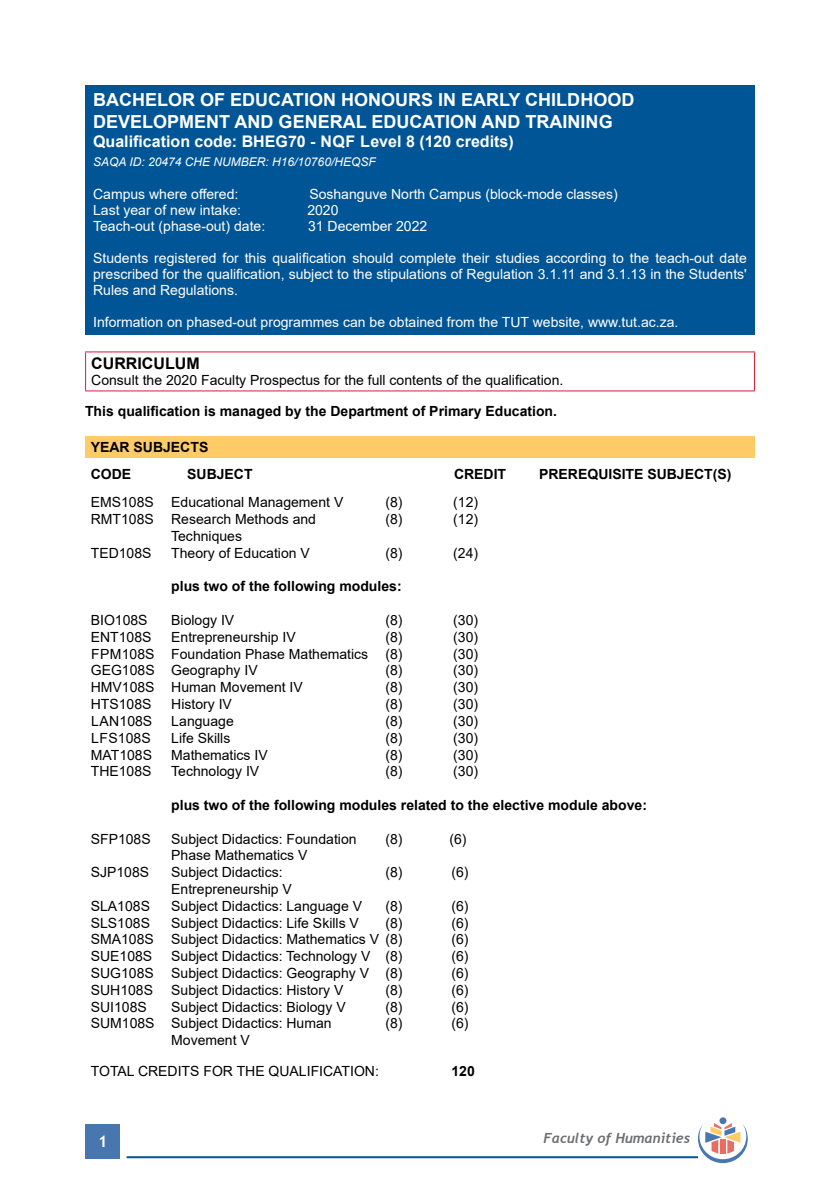
<style>
.page{position:relative;width:840px;height:1191px;background:#fff}
.page>*{position:absolute;margin:0;border:0;box-sizing:border-box;transform-origin:0 0}
.t1{font:700 18px/21.6px "Arial";color:#fff}
.t2{font:700 16px "Arial";color:#fff}
.t3{font:700 16px "Arial";color:#000}
.t4{font:700 16px "Trebuchet MS";color:#fff}
.t5{font:14px "Arial";color:#000}
.t6{font:14px/16px "Arial";color:#fff;text-align:justify}
.t7{font:700 14px/26.4px "Arial";color:#000}
.t8{font:italic 700 14px "Trebuchet";color:#6d6e71}
.t9{font:italic 12px "Arial";color:#fff}
</style>
<div class="page">
<div style="left:86px;top:1124px;width:34px;height:34px;background:#4777ae"></div>
<hr style="left:126px;top:1156px;width:571px;height:2px;background:#005596">
<div style="left:719px;top:1117px;width:7px;height:7px;background:#4777ae;border-radius:50%"></div>
<svg style="left:697px;top:1123px;width:50px;height:40px"></svg>
<div style="left:85px;top:85px;width:669px;height:250px;background:#005596"></div>
<hr style="left:85px;top:351px;width:669px;height:1px;background:#e31837">
<hr style="left:85px;top:352px;width:1px;height:38px;background:#e31837">
<hr style="left:753px;top:352px;width:1px;height:38px;background:#e31837">
<hr style="left:85px;top:390px;width:669px;height:1px;background:#e31837">
<div style="left:85px;top:436px;width:669px;height:22px;background:#ffcb66"></div>
<p class="t1" style="left:93px;top:89px;width:542px">BACHELOR OF EDUCATION HONOURS IN EARLY CHILDHOOD<br>DEVELOPMENT AND GENERAL EDUCATION AND TRAINING</p>
<p class="t2" style="left:93px;top:130px;width:422px">Qualification code: BHEG70 - NQF Level 8 (120 credits)</p>
<p class="t9" style="left:93px;top:154px;width:284px">SAQA ID: 20474 CHE NUMBER: H16/10760/HEQSF</p>
<p class="t6" style="left:93px;top:186px;width:147px">Campus where offered:</p>
<p class="t6" style="left:309px;top:186px;width:310px">Soshanguve North Campus (block-mode classes)</p>
<p class="t6" style="left:93px;top:202px;width:149px">Last year of new intake:</p>
<p class="t6" style="left:307px;top:202px;width:33px">2020</p>
<p class="t6" style="left:93px;top:218px;width:173px">Teach-out (phase-out) date:</p>
<p class="t6" style="left:308px;top:218px;width:121px">31 December 2022</p>
<p class="t6" style="left:93px;top:250px;width:655px">Students registered for this qualification should complete their studies according to the teach-out date prescribed for the qualification, subject to the stipulations of Regulation 3.1.11 and 3.1.13 in the Students' Rules and Regulations.</p>
<p class="t6" style="left:93px;top:314px;width:586px">Information on phased-out programmes can be obtained from the TUT website, www.tut.ac.za.</p>
<p class="t3" style="left:91px;top:352px;width:110px">CURRICULUM</p>
<p class="t5" style="left:91px;top:371px;width:473px">Consult the 2020 Faculty Prospectus for the full contents of the qualification.</p>
<p class="t7" style="left:85px;top:398px;width:473px">This qualification is managed by the Department of Primary Education.</p>
<p class="t7" style="left:91px;top:434px;width:119px">YEAR SUBJECTS<br>CODE</p>
<p class="t7" style="left:187px;top:460px;width:67px">SUBJECT</p>
<p class="t7" style="left:454px;top:460px;width:54px">CREDIT</p>
<p class="t7" style="left:539px;top:460px;width:194px">PREREQUISITE SUBJECT(S)</p>
<p class="t5" style="left:91px;top:493px;width:254px">EMS108S Educational Management V</p>
<p class="t5" style="left:385px;top:493px;width:19px">(8)</p>
<p class="t5" style="left:453px;top:493px;width:26px">(12)</p>
<p class="t5" style="left:91px;top:509px;width:227px">RMT108S Research Methods and</p>
<p class="t5" style="left:385px;top:509px;width:19px">(8)</p>
<p class="t5" style="left:453px;top:509px;width:26px">(12)</p>
<p class="t5" style="left:171px;top:526px;width:72px">Techniques</p>
<p class="t5" style="left:91px;top:543px;width:62px">TED108S</p>
<p class="t5" style="left:171px;top:543px;width:140px">Theory of Education V</p>
<p class="t5" style="left:385px;top:543px;width:19px">(8)</p>
<p class="t5" style="left:453px;top:543px;width:26px">(24)</p>
<p class="t7" style="left:171px;top:573px;width:232px">plus two of the following modules:</p>
<p class="t5" style="left:91px;top:610px;width:58px">BIO108S</p>
<p class="t5" style="left:171px;top:610px;width:65px">Biology IV</p>
<p class="t5" style="left:385px;top:610px;width:19px">(8)</p>
<p class="t5" style="left:453px;top:610px;width:26px">(30)</p>
<p class="t5" style="left:91px;top:627px;width:62px">ENT108S</p>
<p class="t5" style="left:171px;top:627px;width:126px">Entrepreneurship IV</p>
<p class="t5" style="left:385px;top:627px;width:19px">(8)</p>
<p class="t5" style="left:453px;top:627px;width:26px">(30)</p>
<p class="t5" style="left:91px;top:644px;width:313px">FPM108S Foundation Phase Mathematics (8)</p>
<p class="t5" style="left:453px;top:644px;width:26px">(30)</p>
<p class="t5" style="left:91px;top:661px;width:168px">GEG108S Geography IV</p>
<p class="t5" style="left:385px;top:661px;width:19px">(8)</p>
<p class="t5" style="left:453px;top:661px;width:26px">(30)</p>
<p class="t5" style="left:91px;top:677px;width:213px">HMV108S Human Movement IV</p>
<p class="t5" style="left:385px;top:677px;width:19px">(8)</p>
<p class="t5" style="left:453px;top:677px;width:26px">(30)</p>
<p class="t5" style="left:91px;top:694px;width:62px">HTS108S</p>
<p class="t5" style="left:171px;top:694px;width:62px">History IV</p>
<p class="t5" style="left:385px;top:694px;width:19px">(8)</p>
<p class="t5" style="left:453px;top:694px;width:26px">(30)</p>
<p class="t5" style="left:91px;top:711px;width:63px">LAN108S</p>
<p class="t5" style="left:171px;top:711px;width:64px">Language</p>
<p class="t5" style="left:385px;top:711px;width:19px">(8)</p>
<p class="t5" style="left:453px;top:711px;width:26px">(30)</p>
<p class="t5" style="left:91px;top:728px;width:61px">LFS108S</p>
<p class="t5" style="left:171px;top:728px;width:61px">Life Skills</p>
<p class="t5" style="left:385px;top:728px;width:19px">(8)</p>
<p class="t5" style="left:453px;top:728px;width:26px">(30)</p>
<p class="t5" style="left:91px;top:745px;width:63px">MAT108S</p>
<p class="t5" style="left:171px;top:745px;width:98px">Mathematics IV</p>
<p class="t5" style="left:385px;top:745px;width:19px">(8)</p>
<p class="t5" style="left:453px;top:745px;width:26px">(30)</p>
<p class="t5" style="left:91px;top:761px;width:62px">THE108S</p>
<p class="t5" style="left:171px;top:761px;width:89px">Technology IV</p>
<p class="t5" style="left:385px;top:761px;width:19px">(8)</p>
<p class="t5" style="left:453px;top:761px;width:26px">(30)</p>
<p class="t7" style="left:171px;top:792px;width:477px">plus two of the following modules related to the elective module above:</p>
<p class="t5" style="left:91px;top:829px;width:61px">SFP108S</p>
<p class="t5" style="left:171px;top:829px;width:187px">Subject Didactics: Foundation</p>
<p class="t5" style="left:385px;top:829px;width:19px">(8)</p>
<p class="t5" style="left:449px;top:829px;width:19px">(6)</p>
<p class="t5" style="left:171px;top:845px;width:138px">Phase Mathematics V</p>
<p class="t5" style="left:91px;top:862px;width:60px">SJP108S</p>
<p class="t5" style="left:171px;top:862px;width:113px">Subject Didactics:</p>
<p class="t5" style="left:385px;top:862px;width:19px">(8)</p>
<p class="t5" style="left:451px;top:862px;width:19px">(6)</p>
<p class="t5" style="left:171px;top:879px;width:122px">Entrepreneurship V</p>
<p class="t5" style="left:91px;top:896px;width:61px">SLA108S</p>
<p class="t5" style="left:171px;top:896px;width:192px">Subject Didactics: Language V</p>
<p class="t5" style="left:385px;top:896px;width:19px">(8)</p>
<p class="t5" style="left:451px;top:896px;width:19px">(6)</p>
<p class="t5" style="left:91px;top:913px;width:61px">SLS108S</p>
<p class="t5" style="left:171px;top:913px;width:189px">Subject Didactics: Life Skills V</p>
<p class="t5" style="left:385px;top:913px;width:19px">(8)</p>
<p class="t5" style="left:451px;top:913px;width:19px">(6)</p>
<p class="t5" style="left:91px;top:929px;width:313px">SMA108S Subject Didactics: Mathematics V (8)</p>
<p class="t5" style="left:451px;top:929px;width:19px">(6)</p>
<p class="t5" style="left:91px;top:946px;width:63px">SUE108S</p>
<p class="t5" style="left:171px;top:946px;width:233px">Subject Didactics: Technology V (8)</p>
<p class="t5" style="left:451px;top:946px;width:19px">(6)</p>
<p class="t5" style="left:91px;top:963px;width:313px">SUG108S Subject Didactics: Geography V (8)</p>
<p class="t5" style="left:451px;top:963px;width:19px">(6)</p>
<p class="t5" style="left:91px;top:980px;width:64px">SUH108S</p>
<p class="t5" style="left:171px;top:980px;width:173px">Subject Didactics: History V</p>
<p class="t5" style="left:385px;top:980px;width:19px">(8)</p>
<p class="t5" style="left:451px;top:980px;width:19px">(6)</p>
<p class="t5" style="left:91px;top:997px;width:58px">SUI108S</p>
<p class="t5" style="left:171px;top:997px;width:176px">Subject Didactics: Biology V</p>
<p class="t5" style="left:385px;top:997px;width:19px">(8)</p>
<p class="t5" style="left:451px;top:997px;width:19px">(6)</p>
<p class="t5" style="left:91px;top:1013px;width:242px">SUM108S Subject Didactics: Human</p>
<p class="t5" style="left:385px;top:1013px;width:19px">(8)</p>
<p class="t5" style="left:451px;top:1013px;width:19px">(6)</p>
<p class="t5" style="left:171px;top:1030px;width:80px">Movement V</p>
<p class="t5" style="left:91px;top:1061px;width:289px">TOTAL CREDITS FOR THE QUALIFICATION:</p>
<p class="t7" style="left:451px;top:1058px;width:25px">120</p>
<p class="t4" style="left:98px;top:1131px;width:11px">1</p>
<p class="t8" style="left:543px;top:1129px;width:148px">Faculty of Humanities</p>
</div>
